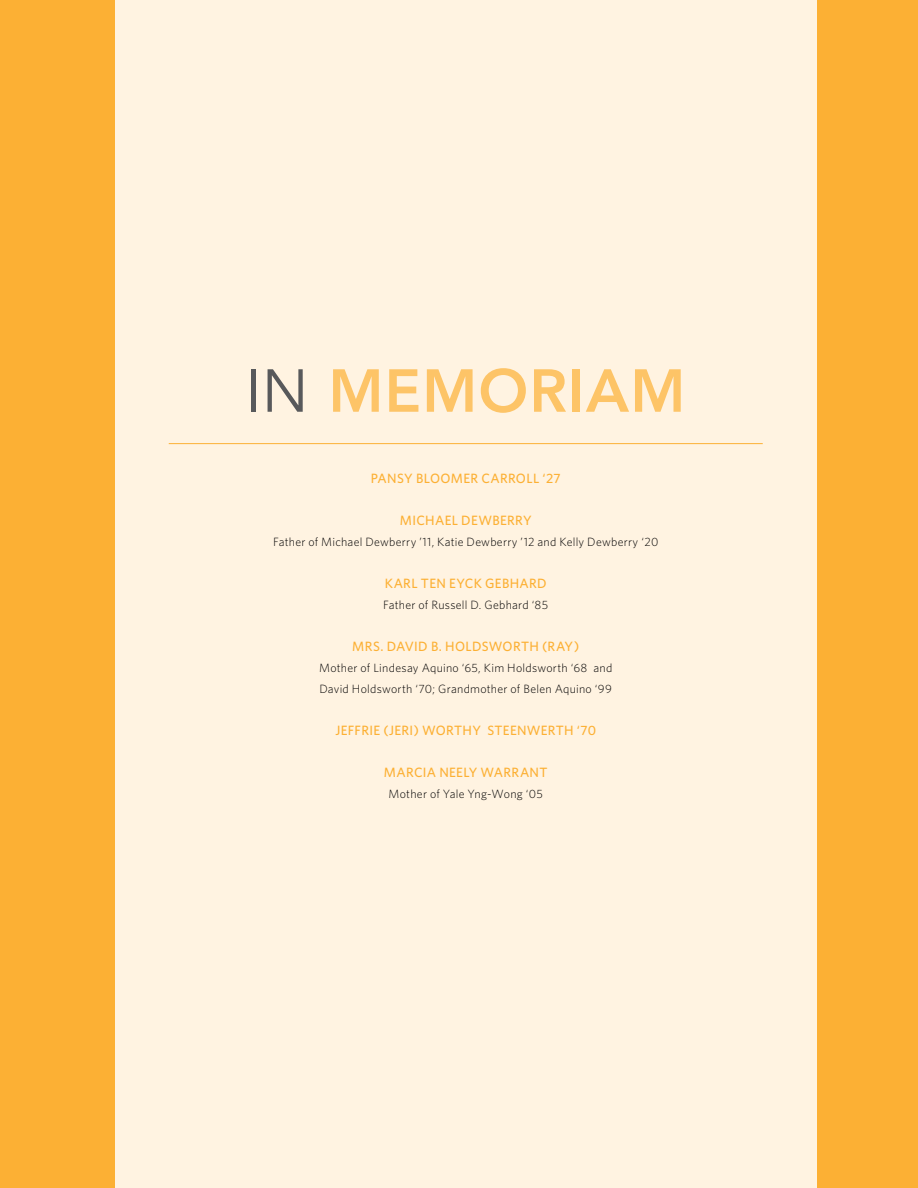
<style>
.page{position:relative;width:918px;height:1188px;background:#fcb034}
.page>*{position:absolute;margin:0;border:0;box-sizing:border-box;transform-origin:0 0}
.t1{font:800 60px "Avenir";letter-spacing:.015em;color:#fdc467}
.t2{font:500 13.5px "Whitney";letter-spacing:.025em;color:#fcb034}
.t3{font:300 12px/21px "Whitney";letter-spacing:.02em;color:#000}
.s1{font-weight:400;color:#58595b}
</style>
<div class="page">
<div style="left:115px;top:0;width:702px;height:1188px;background:#fff3e1"></div>
<hr style="left:169px;top:443px;width:594px;height:1px;background:#fcb034">
<h1 class="t1" style="left:246px;top:355px;width:441px"><span class="s1">In</span> M EMORIAM</h1>
<p class="t2" style="left:371px;top:470px;width:191px">PANSY BLOOMER CARROLL ‘27</p>
<p class="t2" style="left:400px;top:512px;width:133px">MICHAEL DEWBERRY</p>
<p class="t3" style="left:273px;top:531px;width:387px">Father of Michael Dewberry ’11, Katie Dewberry ’12 and Kelly Dewberry ‘20</p>
<p class="t2" style="left:385px;top:575px;width:164px">KARL TEN EYCK GEBHARD</p>
<p class="t3" style="left:383px;top:594px;width:167px">Father of Russell D. Gebhard ‘85</p>
<p class="t2" style="left:352px;top:638px;width:228px">MRS. DAVID B. HOLDSWORTH (RAY)</p>
<p class="t3" style="left:319px;top:657px;width:295px">Mother of Lindesay Aquino ‘65, Kim Holdsworth ‘68 and<br>David Holdsworth ‘70; G randmother of Belen Aquino ‘99</p>
<p class="t2" style="left:335px;top:722px;width:262px">JEFFRIE (JERI) WORTHY STEENWERTH ‘70</p>
<p class="t2" style="left:384px;top:764px;width:165px">MARCIA N EELY WARRANT</p>
<p class="t3" style="left:389px;top:783px;width:156px">Mother of Yale Yng-Wong ‘05</p>
</div>
